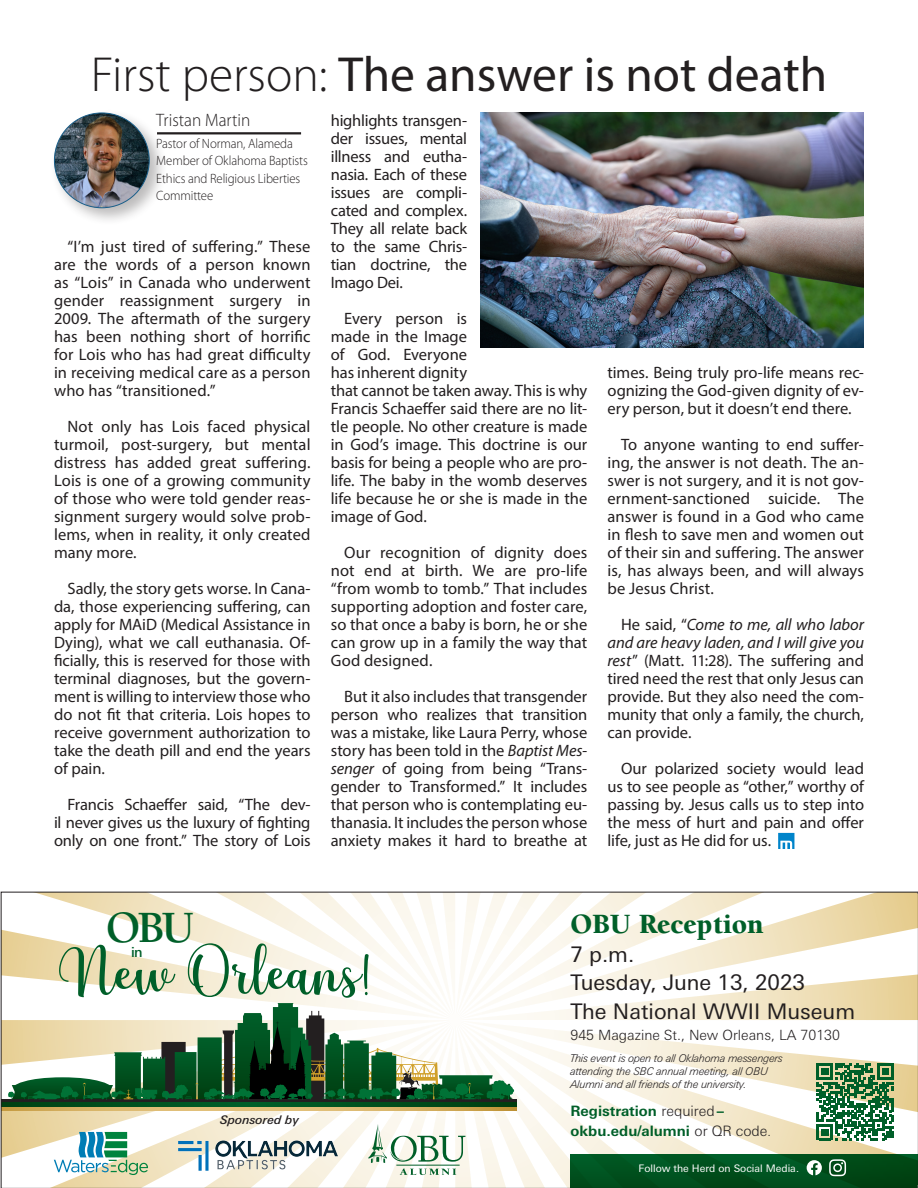
<style>
.page{position:relative;width:918px;height:1188px;background:#fff}
.page>*{position:absolute;margin:0;border:0;box-sizing:border-box;transform-origin:0 0}
.t1{font:53.85px "Hey Magnolia";color:#005f29}
.Headline{font:49.5px "Myriad Pro";color:#231f20}
.t2{font:700 45.9px "Berkeley Pro";color:#005f29}
.t3{font:900 28.65px "Berkeley Pro";color:#005f29}
.t4{font:21.45px/28.7px "Univers Next Pro";color:#231f20}
.t5{font:300 18px "Myriad Pro";color:#231f20;scale:.96 1}
.Body_Copy{font:16.5px/18px "Myriad Pro";color:#231f20;text-align:justify}
.t6{font:700 14.4px/19.6px "Univers Next Pro";color:#005f29}
.t7{font:300 14.1px "Univers Next Pro";color:#231f20}
.t8{font:500 13.95px "Univers Next Pro";color:#005f29}
.t9{font:300 13.5px/17.2px "Myriad Pro";letter-spacing:-.01em;color:#231f20;scale:.95 1}
.t10{font:italic 500 11.85px "Univers Next Pro";color:#231f20}
.t11{font:italic 300 10.8px/12.9px "Univers Next Pro";letter-spacing:-.01em;color:#231f20}
.t12{font:10.35px "Univers Next Pro";color:#fff}
.s1{font-weight:300}
.s2{font-style:italic}
.s3{font-family:"hellohoney Personal Use";font-size:64.65px}
.s4{font-weight:300;color:#231f20}
.s5{font-weight:300;font-size:12.6px;color:#231f20}
</style>
<div class="page">
<svg style="left:778px;top:833px;width:16px;height:16px"></svg>
<hr style="left:157px;top:132px;width:144px;height:2px;background:#231f20">
<div style="left:50px;top:109px;width:118px;height:117px;background:#231f20;opacity:.3"></div>
<img style="left:54px;top:113px;width:95px;height:95px;border-radius:47px">
<img style="left:481px;top:112px;width:383px;height:236px">
<svg style="left:3px;top:894px;width:913px;height:292px"></svg>
<div style="left:570px;top:1155px;width:348px;height:33px;background:linear-gradient(to right,#005623,#004817)"></div>
<svg style="left:829px;top:1159px;width:17px;height:17px"></svg>
<svg style="left:807px;top:1160px;width:15px;height:15px"></svg>
<svg style="left:817px;top:1063px;width:77px;height:77px"></svg>
<svg style="left:400px;top:1169px;width:56px;height:6px"></svg>
<svg style="left:369px;top:1124px;width:96px;height:39px"></svg>
<hr style="left:396px;top:1165px;width:64px;height:1px;background:#005f29">
<img style="left:172px;top:1134px;width:169px;height:39px">
<svg style="left:54px;top:1132px;width:94px;height:43px"></svg>
<hr style="left:5px;top:1099px;width:512px;height:3px;background:#231f20">
<svg style="left:8px;top:1003px;width:506px;height:97px"></svg>
<svg style="left:3px;top:1106px;width:514px;height:4px;background:#a19a55"></svg>
<svg style="left:3px;top:1102px;width:514px;height:4px;background:#004e1d"></svg>
<p class="Headline" style="left:91px;top:44px;width:738px"><span class="s1">First person:</span> The answer is not death</p>
<p class="t9" style="left:156px;top:135px;width:145px">Pastor of Norman, Alameda</p>
<p class="t9" style="left:156px;top:152px;width:161px">Member of Oklahoma Baptists<br>Ethics and Religious Liberties<br>Committee</p>
<p class="t5" style="left:156px;top:109px;width:99px">Tristan Martin</p>
<p class="Body_Copy" style="left:331px;top:111px;width:138px">highlights transgen&shy;der issues, mental illness and eutha&shy;nasia. Each of these issues are compli&shy;cated and complex.<br>They all relate back to the same Chris&shy;tian doctrine, the Imago Dei.</p>
<p class="Body_Copy" style="left:331px;top:309px;width:258px;text-align:left;text-indent:14px">Every person is<br>made in the Image<br>of God. Everyone<br>has inherent dignity<br>that cannot be taken away. This is why<br>Francis Schaeffer said there are no lit&shy;tle people. No other creature is made in God’s image. This doctrine is our basis for being a people who are pro&shy;life. The baby in the womb deserves life because he or she is made in the image of God.</p>
<p class="Body_Copy" style="left:331px;top:543px;width:258px;text-indent:14px">Our recognition of dignity does not end at birth. We are pro-life “from womb to tomb.” That includes supporting adoption and foster care, so that once a baby is born, he or she can grow up in a family the way that God designed.</p>
<p class="Body_Copy" style="left:331px;top:687px;width:258px;text-indent:14px">But it also includes that transgender person who realizes that transition was a mistake, like Laura Perry, whose story has been told in the <span class="s2">Baptist Mes&shy;senger</span> of going from being “Trans&shy;gender to Transformed.” It includes that person who is contemplating eu&shy;thanasia. It includes the person whose anxiety makes it hard to breathe at</p>
<p class="Body_Copy" style="left:54px;top:237px;width:258px;text-indent:14px">“I’m just tired of suffering.” These are the words of a person known as “Lois” in Canada who underwent gender reassignment surgery in 2009. The aftermath of the surgery has been nothing short of horrific for Lois who has had great difficulty in receiving medical care as a person who has “transitioned.”</p>
<p class="Body_Copy" style="left:54px;top:417px;width:258px;text-indent:14px">Not only has Lois faced physical turmoil, post-surgery, but mental distress has added great suffering.<br>Lois is one of a growing community of those who were told gender reas&shy;signment surgery would solve prob&shy;lems, when in reality, it only created many more.</p>
<p class="Body_Copy" style="left:54px;top:579px;width:258px;text-indent:14px">Sadly, the story gets worse. In Cana&shy;da, those experiencing suffering, can apply for MAiD (Medical Assistance in Dying), what we call euthanasia. Of&shy;ficially, this is reserved for those with terminal diagnoses, but the govern&shy;ment is willing to interview those who do not fit that criteria. Lois hopes to receive government authorization to take the death pill and end the years of pain.</p>
<p class="Body_Copy" style="left:54px;top:795px;width:258px;text-indent:14px">Francis Schaeffer said, “The dev&shy;il never gives us the luxury of fighting only on one front.” The story of Lois</p>
<p class="Body_Copy" style="left:608px;top:363px;width:258px">times. Being truly pro-life means rec&shy;ognizing the God-given dignity of ev&shy;ery person, but it doesn’t end there.</p>
<p class="Body_Copy" style="left:608px;top:435px;width:258px;text-indent:14px">To anyone wanting to end suffer&shy;ing, the answer is not death. The an&shy;swer is not surgery, and it is not gov&shy;ernment-sanctioned suicide. The answer is found in a God who came in flesh to save men and women out of their sin and suffering. The answer is, has always been, and will always be Jesus Christ.</p>
<p class="Body_Copy" style="left:608px;top:615px;width:258px;text-indent:14px">He said, “<span class="s2">Come to me, all who labor and are heavy laden, and I will give you rest</span>” (Matt. 11:28). The suffering and tired need the rest that only Jesus can provide. But they also need the com&shy;munity that only a family, the church, can provide.</p>
<p class="Body_Copy" style="left:608px;top:759px;width:258px;text-indent:14px">Our polarized society would lead us to see people as “other,” worthy of passing by. Jesus calls us to step into the mess of hurt and pain and offer life, just as He did for us.</p>
<p class="t2" style="left:106px;top:901px;width:89px">OBU</p>
<p class="t8" style="left:131px;top:944px;width:13px">in</p>
<p class="t1" style="left:59px;top:945px;width:315px">New Orleans<span class="s3">!</span></p>
<p class="t10" style="left:220px;top:1113px;width:80px">Sponsored by</p>
<p class="t3" style="left:570px;top:908px;width:195px">OBU Reception</p>
<p class="t4" style="left:570px;top:940px;width:286px">7 p.m.<br>Tuesday, June 13, 2023<br>The National WWII Museum</p>
<p class="t7" style="left:570px;top:1027px;width:271px">945 Magazine St., New Orleans, LA 70130</p>
<p class="t11" style="left:570px;top:1052px;width:214px">This event is open to all Oklahoma messengers attending the SBC annual meeting, all OBU<br>Alumni and all friends of the university.</p>
<p class="t6" style="left:570px;top:1101px;width:202px">Registration <span class="s4">required</span>– okbu.edu/alumni <span class="s4">or QR code</span><span class="s5">.</span></p>
<p class="t12" style="left:639px;top:1162px;width:162px">Follow the Herd on Social Media.</p>
</div>
